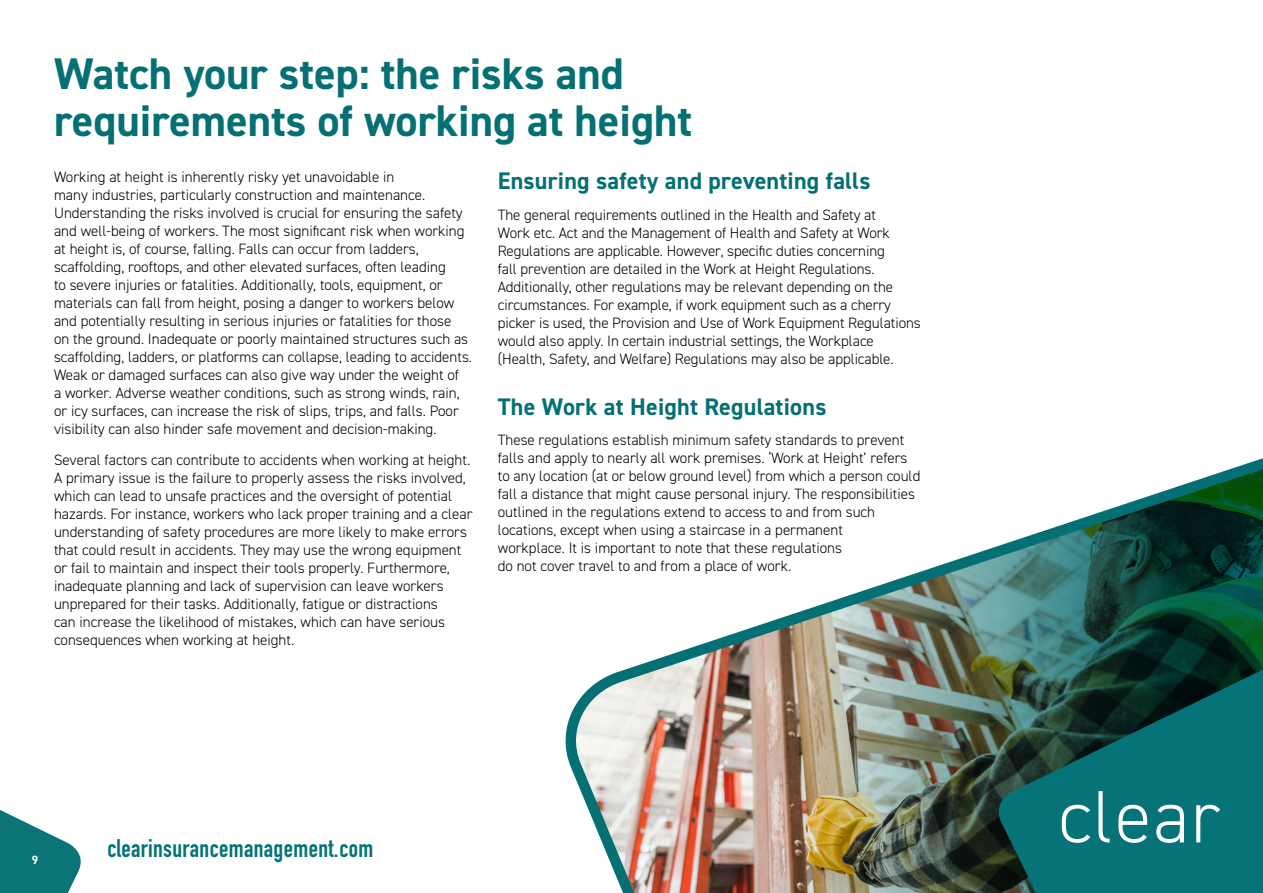
<style>
.page{position:relative;width:1263px;height:893px;background:#fff}
.page>*{position:absolute;margin:0;border:0;box-sizing:border-box;transform-origin:0 0}
.t1{font:700 44.4px/47.2px "DIN2014";color:#057074}
.t2{font:700 25.05px "DIN Condensed";letter-spacing:.015em;color:#057378}
.t3{font:700 24px "DIN2014";letter-spacing:.01em;color:#057074}
.t4{font:300 15px/18px "DIN2014";color:#000}
.t5{font:700 12px "DIN2014";color:#fff}
</style>
<div class="page">
<img style="left:565px;top:458px;width:698px;height:435px">
<svg style="left:0;top:810px;width:81px;height:83px"></svg>
<svg style="left:996px;top:657px;width:267px;height:236px;fill:#057378"></svg>
<svg style="left:1062px;top:805px;width:28px;height:38px"></svg>
<svg style="left:1098px;top:791px;width:12px;height:51px"></svg>
<svg style="left:1118px;top:805px;width:29px;height:38px"></svg>
<svg style="left:1156px;top:805px;width:28px;height:38px"></svg>
<svg style="left:1196px;top:805px;width:24px;height:37px"></svg>
<h1 class="t1" style="left:54px;top:49px;width:639px">Watch your step: the risks and requirements of working at height</h1>
<p class="t4" style="left:54px;top:168px;width:420px">Working at height is inherently risky yet unavoidable in<br>many industries, particularly construction and maintenance.<br>Understanding the risks involved is crucial for ensuring the safety and well-being of workers. The most significant risk when working at height is, of course, falling. Falls can occur from ladders, scaffolding, rooftops, and other elevated surfaces, often leading<br>to severe injuries or fatalities. Additionally, tools, equipment, or materials can fall from height, posing a danger to workers below and potentially resulting in serious injuries or fatalities for those<br>on the ground. Inadequate or poorly maintained structures such as scaffolding, ladders, or platforms can collapse, leading to accidents.<br>Weak or damaged surfaces can also give way under the weight of<br>a worker. Adverse weather conditions, such as strong winds, rain, or icy surfaces, can increase the risk of slips, trips, and falls. Poor visibility can also hinder safe movement and decision-making.</p>
<p class="t4" style="left:54px;top:450px;width:420px">Several factors can contribute to accidents when working at height.<br>A primary issue is the failure to properly assess the risks involved, which can lead to unsafe practices and the oversight of potential hazards. For instance, workers who lack proper training and a clear understanding of safety procedures are more likely to make errors that could result in accidents. They may use the wrong equipment or fail to maintain and inspect their tools properly. Furthermore, inadequate planning and lack of supervision can leave workers unprepared for their tasks. Additionally, fatigue or distractions<br>can increase the likelihood of mistakes, which can have serious consequences when working at height.</p>
<h3 class="t3" style="left:498px;top:165px;width:374px">Ensuring safety and preventing falls</h3>
<p class="t4" style="left:498px;top:205px;width:425px">The general requirements outlined in the Health and Safety at<br>Work etc. Act and the Management of Health and Safety at Work Regulations are applicable. However, specific duties concerning<br>fall prevention are detailed in the Work at Height Regulations.<br>Additionally, other regulations may be relevant depending on the circumstances. For example, if work equipment such as a cherry picker is used, the Provision and Use of Work Equipment Regulations would also apply. In certain industrial settings, the Workplace (Health, Safety, and Welfare) Regulations may also be applicable.</p>
<h3 class="t3" style="left:498px;top:390px;width:330px">The Work at Height Regulations</h3>
<p class="t4" style="left:498px;top:431px;width:424px">These regulations establish minimum safety standards to prevent falls and apply to nearly all work premises. ‘Work at Height’ refers to any location (at or below ground level) from which a person could fall a distance that might cause personal injury. The responsibilities outlined in the regulations extend to access to and from such locations, except when using a staircase in a permanent<br>workplace. It is important to note that these regulations<br>do not cover travel to and from a place of work.</p>
<p class="t5" style="left:32px;top:852px;width:8px">9</p>
<h2 class="t2" style="left:107px;top:831px;width:268px">clearinsurancemanagement.com</h2>
</div>
